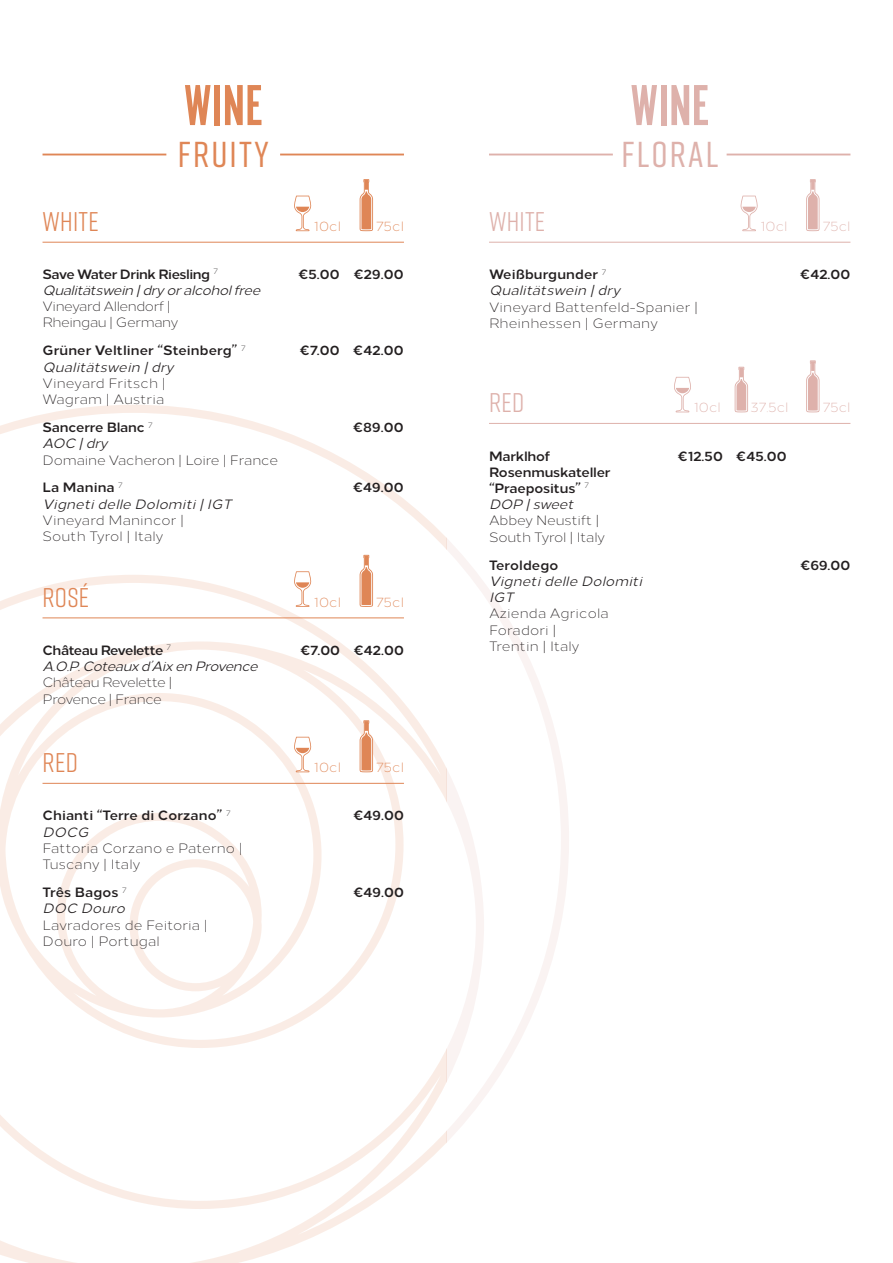
<style>
.page{position:relative;width:893px;height:1263px;background:#fff}
.page>*{position:absolute;margin:0;border:0;box-sizing:border-box;transform-origin:0 0}
.t1{font:60px "Alternate Got No 1 D";color:#df8656}
.t2{font:60px "Alternate Got No 1 D";color:#deb1ab}
.t3{font:500 36px "Rift";letter-spacing:.06em;color:#df8656}
.t4{font:500 36px "Rift";letter-spacing:.06em;color:#deb1ab}
.t5{font:27px "Rift";letter-spacing:.01em;color:#df8656}
.t6{font:27px "Rift";letter-spacing:.01em;color:#deb1ab}
.t7{font:300 13.5px/16.2px "Loew";letter-spacing:.01em;color:#231f20}
.t8{font:italic 13.5px/16.2px "Loew";color:#231f20}
.t9{font:700 13.5px/16.2px "Loew";letter-spacing:.01em;color:#231f20}
.t10{font:700 13.5px/16.2px "Loew";letter-spacing:-.01em;color:#231f20}
.t11{font:300 13.5px/16.2px "Loew";letter-spacing:-.03em;color:#231f20}
.t12{font:300 13.5px/16.2px "Loew";letter-spacing:-.01em;color:#231f20}
.t13{font:300 13.5px "Loew";letter-spacing:.01em;color:#df8656}
.t14{font:300 13.5px "Loew";letter-spacing:.01em;color:#deb1ab}
.s1{font-weight:700;font-style:normal}
.s2{font-weight:400;font-style:italic}
</style>
<div class="page">
<svg style="left:446px;top:537px;width:123px;height:606px"></svg>
<svg style="left:0;top:405px;width:446px;height:858px"></svg>
<hr style="left:43px;top:242px;width:361px;height:1px;background:#df8656">
<hr style="left:43px;top:617px;width:361px;height:1px;background:#df8656">
<hr style="left:43px;top:783px;width:361px;height:1px;background:#df8656">
<hr style="left:43px;top:154px;width:123px;height:1px;background:#df8656">
<hr style="left:280px;top:154px;width:124px;height:1px;background:#df8656">
<svg style="left:360px;top:179px;width:13px;height:52px"></svg>
<svg style="left:294px;top:196px;width:18px;height:35px"></svg>
<svg style="left:360px;top:555px;width:13px;height:52px"></svg>
<svg style="left:294px;top:571px;width:18px;height:36px"></svg>
<svg style="left:360px;top:720px;width:13px;height:52px"></svg>
<svg style="left:294px;top:737px;width:18px;height:35px"></svg>
<hr style="left:489px;top:242px;width:361px;height:1px;background:#deb1ab">
<hr style="left:489px;top:154px;width:124px;height:1px;background:#deb1ab">
<hr style="left:727px;top:154px;width:123px;height:1px;background:#deb1ab">
<svg style="left:806px;top:179px;width:13px;height:52px"></svg>
<svg style="left:740px;top:196px;width:18px;height:35px"></svg>
<hr style="left:489px;top:423px;width:361px;height:1px;background:#deb1ab">
<svg style="left:806px;top:360px;width:13px;height:52px"></svg>
<svg style="left:735px;top:367px;width:13px;height:45px"></svg>
<svg style="left:674px;top:377px;width:17px;height:35px"></svg>
<h3 class="t5" style="left:43px;top:203px;width:58px">WHITE</h3>
<h1 class="t1" style="left:184px;top:74px;width:81px">WINE</h1>
<h2 class="t3" style="left:178px;top:129px;width:93px">FRUITY</h2>
<p class="t8" style="left:43px;top:264px;width:224px"><span class="s1">Save Water Drink Riesling</span> <sup>7<br></sup>Qualitätswein|dryoralcoholfree</p>
<p class="t11" style="left:43px;top:297px;width:137px">Vineyard Allendorf |<br>Rheingau | Germany</p>
<p class="t9" style="left:43px;top:341px;width:204px">Grüner Veltliner “Steinberg” <sup>7<br></sup><span class="s2">Qualitätswein |dry</span></p>
<p class="t7" style="left:43px;top:374px;width:125px">Vineyard Fritsch |<br>Wagram | Austria</p>
<p class="t10" style="left:43px;top:418px;width:111px">Sancerre Blanc <sup>7<br></sup><span class="s2">AOC |dry</span></p>
<p class="t12" style="left:43px;top:451px;width:237px">Domaine Vacheron | Loire | France</p>
<p class="t8" style="left:43px;top:478px;width:195px"><span class="s1">La Manina</span> <sup>7<br></sup>Vignetidelle Dolomiti|IGT</p>
<p class="t7" style="left:43px;top:511px;width:143px">Vineyard Manincor |<br>South Tyrol | Italy</p>
<h3 class="t5" style="left:43px;top:578px;width:48px">ROSÉ</h3>
<p class="t8" style="left:43px;top:641px;width:221px"><span class="s1">Château Revelette</span> <sup>7<br></sup>A.O.P.Coteauxd’AixenProvence</p>
<p class="t11" style="left:43px;top:673px;width:132px">Château Revelette |<br>Provence | France</p>
<h3 class="t5" style="left:43px;top:744px;width:37px">RED</h3>
<p class="t9" style="left:43px;top:806px;width:189px">Chianti “Terre di Corzano” <sup>7<br></sup><span class="s2">DOCG</span></p>
<p class="t7" style="left:43px;top:839px;width:202px">Fattoria Corzano e Paterno |<br>Tuscany | Italy</p>
<p class="t9" style="left:43px;top:883px;width:88px">Três Bagos <sup>7<br></sup><span class="s2">DOC Douro</span></p>
<p class="t7" style="left:43px;top:916px;width:167px">Lavradores de Feitoria |<br>Douro | Portugal</p>
<p class="t13" style="left:314px;top:216px;width:28px">10cl</p>
<p class="t13" style="left:376px;top:216px;width:29px">75cl</p>
<p class="t9" style="left:298px;top:264px;width:107px">€5.00 €29.00</p>
<p class="t9" style="left:300px;top:341px;width:105px">€7.00 €42.00</p>
<p class="t9" style="left:353px;top:418px;width:52px">€89.00</p>
<p class="t9" style="left:353px;top:478px;width:52px">€49.00</p>
<p class="t13" style="left:314px;top:592px;width:28px">10cl</p>
<p class="t13" style="left:376px;top:592px;width:29px">75cl</p>
<p class="t9" style="left:300px;top:641px;width:105px">€7.00 €42.00</p>
<p class="t13" style="left:314px;top:757px;width:28px">10cl</p>
<p class="t13" style="left:376px;top:757px;width:29px">75cl</p>
<p class="t9" style="left:353px;top:806px;width:52px">€49.00</p>
<p class="t9" style="left:353px;top:883px;width:52px">€49.00</p>
<h1 class="t2" style="left:630px;top:74px;width:81px">WINE</h1>
<h2 class="t4" style="left:621px;top:129px;width:98px">FLORAL</h2>
<h3 class="t6" style="left:489px;top:203px;width:58px">WHITE</h3>
<p class="t8" style="left:489px;top:265px;width:137px"><span class="s1">Weißburgunder</span> <sup>7<br></sup>Qualitätswein |dry</p>
<p class="t7" style="left:489px;top:298px;width:211px">Vineyard Battenfeld-Spanier |<br>Rheinhessen | Germany</p>
<p class="t14" style="left:761px;top:216px;width:28px">10cl</p>
<p class="t14" style="left:823px;top:216px;width:29px">75cl</p>
<p class="t9" style="left:800px;top:265px;width:52px">€42.00</p>
<h3 class="t6" style="left:489px;top:384px;width:37px">RED</h3>
<p class="t10" style="left:489px;top:446px;width:123px">Marklhof<br>Rosenmuskateller “Praepositus” <sup>7<br></sup><span class="s2">DOP |sweet</span></p>
<p class="t12" style="left:489px;top:511px;width:117px">Abbey Neustift |<br>South Tyrol | Italy</p>
<p class="t9" style="left:489px;top:556px;width:71px">Teroldego</p>
<p class="t8" style="left:489px;top:572px;width:159px">Vignetidelle Dolomiti<br>IGT</p>
<p class="t7" style="left:489px;top:604px;width:121px">Azienda Agricola<br>Foradori |<br>Trentin | Italy</p>
<p class="t14" style="left:694px;top:397px;width:28px">10cl</p>
<p class="t14" style="left:750px;top:397px;width:40px">37.5cl</p>
<p class="t14" style="left:823px;top:397px;width:29px">75cl</p>
<p class="t9" style="left:678px;top:446px;width:110px">€12.50 €45.00</p>
<p class="t9" style="left:800px;top:556px;width:52px">€69.00</p>
</div>
